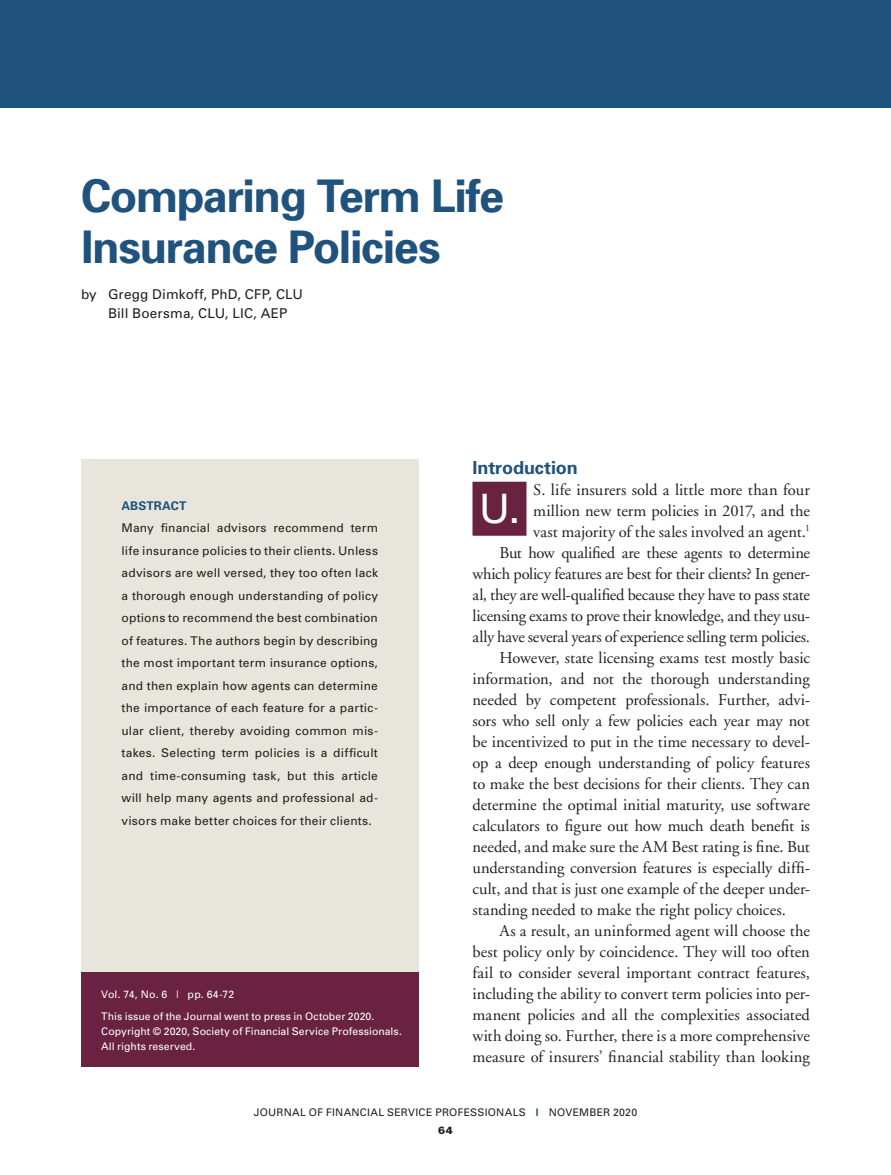
<style>
.page{position:relative;width:891px;height:1175px;background:#fff}
.page>*{position:absolute;margin:0;border:0;box-sizing:border-box;transform-origin:0 0}
.Article_TItle{font:700 45px/51px "Univers";letter-spacing:-.03em;color:#20527e}
.t1{font:40.5px "Univers";color:#fff}
.Subhead_1{font:700 18px "Univers";letter-spacing:-.005em;color:#20527e}
.Text{font:16.5px/21px "Adobe Garamond";letter-spacing:-.005em;color:#231f20;text-align:justify}
.Author_Name{font:13.5px "Univers";letter-spacing:.01em;color:#231f20}
.Abstract{font:12px/22.5px "Univers";letter-spacing:.02em;color:#231f20;text-align:justify}
.t2{font:700 12px "Univers";letter-spacing:.01em;color:#20527e}
.t3{font:10.5px "Univers";letter-spacing:.005em;color:#fff}
.t4{font:10.5px "Univers";letter-spacing:.025em;color:#231f20}
.t5{font:900 10.5px "Univers";color:#231f20}
.s1{color:#20527e}
</style>
<div class="page">
<div style="left:0;top:0;width:891px;height:108px;background:#20527e"></div>
<div style="left:81px;top:459px;width:337px;height:527px;background:#e8e5dc"></div>
<div style="left:81px;top:972px;width:337px;height:94px;background:#69223f"></div>
<div style="left:473px;top:482px;width:53px;height:53px;background:#69223f"></div>
<div style="left:472px;top:482px;width:54px;height:54px;border:2px solid #69223f"></div>
<p class="Article_TItle" style="left:81px;top:169px;width:425px">Comparing Term Life<br>Insurance Policies</p>
<p class="Author_Name" style="left:81px;top:286px;width:224px">by Gregg Dimkoff, PhD, CFP, CLU</p>
<p class="Author_Name" style="left:108px;top:304px;width:181px">Bill Boersma, CLU, LIC, AEP</p>
<p class="t2" style="left:122px;top:497px;width:66px">ABSTRACT</p>
<p class="Abstract" style="left:122px;top:516px;width:258px">Many financial advisors recommend term life insurance policies to their clients. Unless advisors are well versed, they too often lack a thorough enough understanding of policy options to recommend the best combination of features. The authors begin by describing the most important term insurance options, and then explain how agents can determine the importance of each feature for a partic&shy;ular client, thereby avoiding common mis&shy;takes. Selecting term policies is a difficult and time-consuming task, but this article will help many agents and professional ad&shy;visors make better choices for their clients.</p>
<p class="t3" style="left:101px;top:987px;width:134px">Vol. 74, No. 6 | pp. 64-72</p>
<p class="t3" style="left:101px;top:1009px;width:275px">This issue of the Journal went to press in October 2020.</p>
<p class="t3" style="left:101px;top:1024px;width:302px">Copyright © 2020, Society of Financial Service Professionals.</p>
<p class="t3" style="left:101px;top:1039px;width:96px">All rights reserved.</p>
<p class="Subhead_1" style="left:472px;top:456px;width:107px">Introduction</p>
<p class="Text" style="left:533px;top:479px;width:278px">S. life insurers sold a little more than four million new term policies in 2017, and the vast majority of the sales involved an agent.<sup>1</sup></p>
<p class="Text" style="left:472px;top:542px;width:339px;text-indent:27px">But how qualified are these agents to determine which policy features are best for their clients? In gener&shy;al, they are well-qualified because they have to pass state licensing exams to prove their knowledge, and they usu&shy;ally have several years of experience selling term policies.</p>
<p class="Text" style="left:472px;top:647px;width:339px;text-indent:27px">However, state licensing exams test mostly basic information, and not the thorough understanding needed by competent professionals. Further, advi&shy;sors who sell only a few policies each year may not be incentivized to put in the time necessary to devel&shy;op a deep enough understanding of policy features to make the best decisions for their clients. They can determine the optimal initial maturity, use software calculators to figure out how much death benefit is needed, and make sure the AM Best rating is fine. But understanding conversion features is especially diffi&shy;cult, and that is just one example of the deeper under&shy;standing needed to make the right policy choices.</p>
<p class="Text" style="left:472px;top:920px;width:339px;text-indent:27px">As a result, an uninformed agent will choose the best policy only by coincidence. They will too often fail to consider several important contract features, including the ability to convert term policies into per&shy;manent policies and all the complexities associated with doing so. Further, there is a more comprehensive measure of insurers’ financial stability than looking</p>
<p class="t1" style="left:479px;top:484px;width:43px">U.</p>
<p class="t4" style="left:254px;top:1105px;width:385px">JOURNAL OF FINANCIAL SERVICE PROFESSIONALS <span class="s1">|</span> NOVEMBER 2020</p>
<p class="t5" style="left:438px;top:1123px;width:16px">64</p>
</div>
